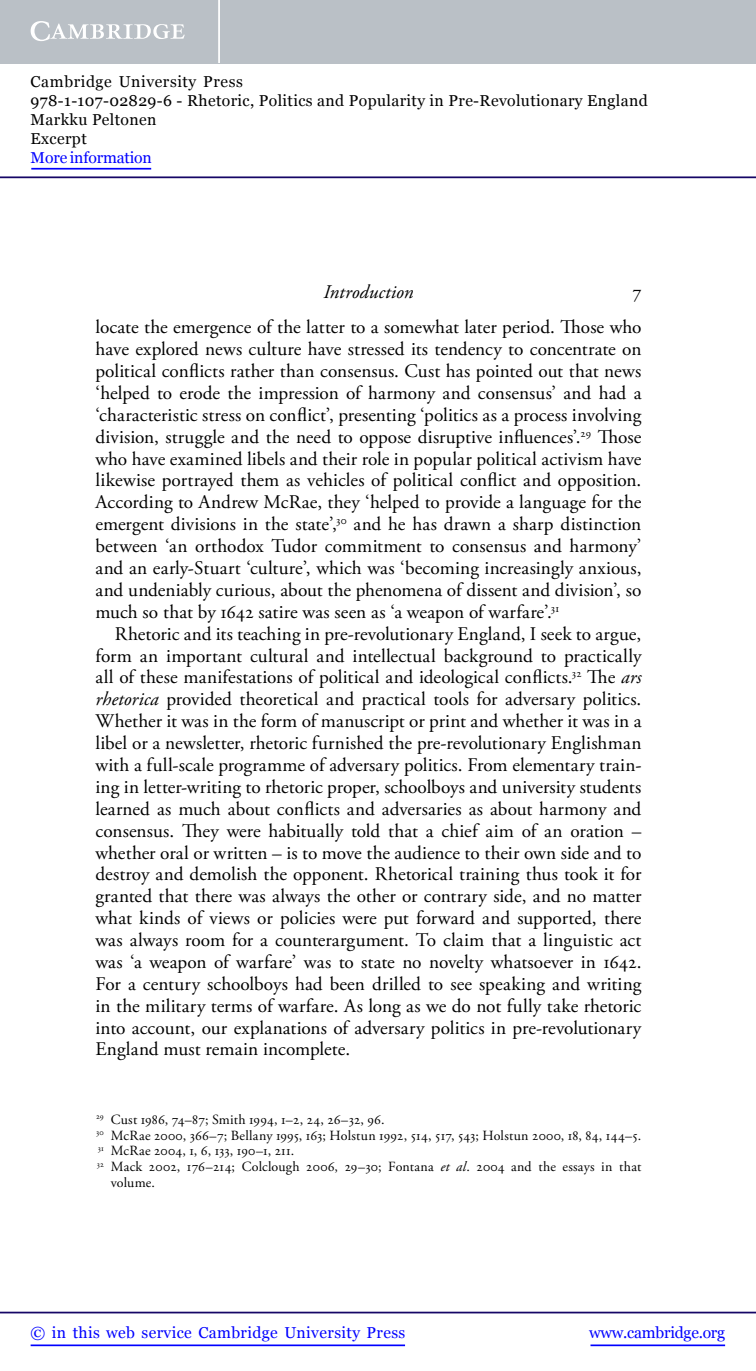
<style>
.page{position:relative;width:756px;height:1371px;background:#fff}
.page>*{position:absolute;margin:0;border:0;box-sizing:border-box;transform-origin:0 0}
.t1{font:19.25px/35px "Adobe Garamond Pro";letter-spacing:.005em;color:#000;text-align:right}
.t2{font:italic 19.25px "Adobe Garamond Pro";letter-spacing:.005em;color:#000}
.t3{font:15.75px/18.9px "Georgia";letter-spacing:.025em;color:#000}
.t4{font:15.75px "Georgia";letter-spacing:.025em;color:#00f}
.t5{font:15.75px "Georgia";letter-spacing:-.015em;color:#00f}
.t6{font:15.75px "Georgia";letter-spacing:-.01em;color:#00f}
.t7{font:14px "Adobe Garamond Pro";letter-spacing:.015em;color:#000}
.s1{font-style:italic}
</style>
<div class="page">
<hr style="left:591px;top:1344px;width:134px;height:1px;background:#00f">
<hr style="left:0;top:1311px;width:756px;height:2px;background:#150666">
<hr style="left:31px;top:1344px;width:374px;height:1px;background:#00f">
<div style="left:0;top:0;width:756px;height:63px;background:#bac0c6"></div>
<svg style="left:31px;top:21px;width:154px;height:20px"></svg>
<hr style="left:218px;top:0;width:2px;height:63px;background:#fff">
<hr style="left:0;top:176px;width:756px;height:2px;background:#150666">
<hr style="left:31px;top:168px;width:120px;height:1px;background:#00f">
<p class="t3" style="left:31px;top:72px;width:619px">Cambridge University Press<br>978-1-107-02829-6 - Rhetoric, Politics and Popularity in Pre-Revolutionary England Markku Peltonen<br>Excerpt</p>
<p class="t6" style="left:31px;top:148px;width:123px">More information</p>
<p class="t2" style="left:323px;top:280px;width:92px">Introduction</p>
<p class="t1" style="left:95px;top:275px;width:548px">7<br>locate the emergence of the latter to a somewhat later period. Those who</p>
<p class="t1" style="left:95px;top:332px;width:547px">have explored news culture have stressed its tendency to concentrate on</p>
<p class="t1" style="left:95px;top:354px;width:547px">political conflicts rather than consensus. Cust has pointed out that news</p>
<p class="t1" style="left:95px;top:376px;width:548px">‘helped to erode the impression of harmony and consensus’ and had a</p>
<p class="t1" style="left:95px;top:398px;width:547px">‘characteristic stress on conflict’, presenting ‘politics as a process involving</p>
<p class="t1" style="left:95px;top:420px;width:547px">division, struggle and the need to oppose disruptive influences’.<sup>29</sup> Those</p>
<p class="t1" style="left:95px;top:441px;width:548px">who have examined libels and their role in popular political activism have</p>
<p class="t1" style="left:95px;top:463px;width:547px">likewise portrayed them as vehicles of political conflict and opposition.</p>
<p class="t1" style="left:95px;top:485px;width:548px">According to Andrew McRae, they ‘helped to provide a language for the</p>
<p class="t1" style="left:95px;top:507px;width:547px">emergent divisions in the state’,<sup>30</sup> and he has drawn a sharp distinction</p>
<p class="t1" style="left:95px;top:529px;width:547px">between ‘an orthodox Tudor commitment to consensus and harmony’</p>
<p class="t1" style="left:95px;top:551px;width:547px">and an early-Stuart ‘culture’, which was ‘becoming increasingly anxious,</p>
<p class="t1" style="left:95px;top:573px;width:547px">and undeniably curious, about the phenomena of dissent and division’, so</p>
<p class="t1" style="left:95px;top:595px;width:465px">much so that by 1642 satire was seen as ‘a weapon of warfare’.<sup>31</sup></p>
<p class="t1" style="left:115px;top:616px;width:528px">Rhetoric and its teaching in pre-revolutionary England, I seek to argue,</p>
<p class="t1" style="left:95px;top:638px;width:547px">form an important cultural and intellectual background to practically</p>
<p class="t1" style="left:95px;top:660px;width:548px">all of these manifestations of political and ideological conflicts.<sup>32</sup> The <span class="s1">ars</span></p>
<p class="t1" style="left:95px;top:682px;width:547px"><span class="s1">rhetorica</span> provided theoretical and practical tools for adversary politics.</p>
<p class="t1" style="left:95px;top:704px;width:548px">Whether it was in the form of manuscript or print and whether it was in a</p>
<p class="t1" style="left:95px;top:726px;width:547px">libel or a newsletter, rhetoric furnished the pre-revolutionary Englishman</p>
<p class="t1" style="left:95px;top:748px;width:548px">with a full-scale programme of adversary politics. From elementary train-</p>
<p class="t1" style="left:95px;top:770px;width:547px">ing in letter-writing to rhetoric proper, schoolboys and university students</p>
<p class="t1" style="left:95px;top:791px;width:547px">learned as much about conflicts and adversaries as about harmony and</p>
<p class="t1" style="left:95px;top:813px;width:548px">consensus. They were habitually told that a chief aim of an oration –</p>
<p class="t1" style="left:95px;top:835px;width:547px">whether oral or written – is to move the audience to their own side and to</p>
<p class="t1" style="left:95px;top:857px;width:547px">destroy and demolish the opponent. Rhetorical training thus took it for</p>
<p class="t1" style="left:95px;top:879px;width:548px">granted that there was always the other or contrary side, and no matter</p>
<p class="t1" style="left:95px;top:901px;width:548px">what kinds of views or policies were put forward and supported, there</p>
<p class="t1" style="left:95px;top:923px;width:548px">was always room for a counterargument. To claim that a linguistic act</p>
<p class="t1" style="left:95px;top:944px;width:548px">was ‘a weapon of warfare’ was to state no novelty whatsoever in 1642.</p>
<p class="t1" style="left:95px;top:966px;width:548px">For a century schoolboys had been drilled to see speaking and writing</p>
<p class="t1" style="left:95px;top:988px;width:547px">in the military terms of warfare. As long as we do not fully take rhetoric</p>
<p class="t1" style="left:95px;top:1010px;width:547px">into account, our explanations of adversary politics in pre-revolutionary</p>
<p class="t1" style="left:95px;top:1032px;width:256px">England must remain incomplete.</p>
<p class="t7" style="left:96px;top:1110px;width:290px"><sup>29</sup> Cust 1986, 74–87; Smith 1994, 1–2, 24, 26–32, 96.</p>
<p class="t7" style="left:96px;top:1126px;width:546px"><sup>30</sup> McRae 2000, 366–7; Bellany 1995, 163; Holstun 1992, 514, 517, 543; Holstun 2000, 18, 84, 144–5.</p>
<p class="t7" style="left:98px;top:1142px;width:198px"><sup>31</sup> McRae 2004, 1, 6, 133, 190–1, 211.</p>
<p class="t7" style="left:97px;top:1158px;width:546px"><sup>32</sup> Mack 2002, 176–214; Colclough 2006, 29–30; Fontana <span class="s1">et al</span>. 2004 and the essays in that</p>
<p class="t7" style="left:111px;top:1173px;width:46px">volume.</p>
<p class="t4" style="left:31px;top:1323px;width:376px">© in this web service Cambridge University Press</p>
<p class="t5" style="left:589px;top:1323px;width:137px">www.cambridge.org</p>
</div>
